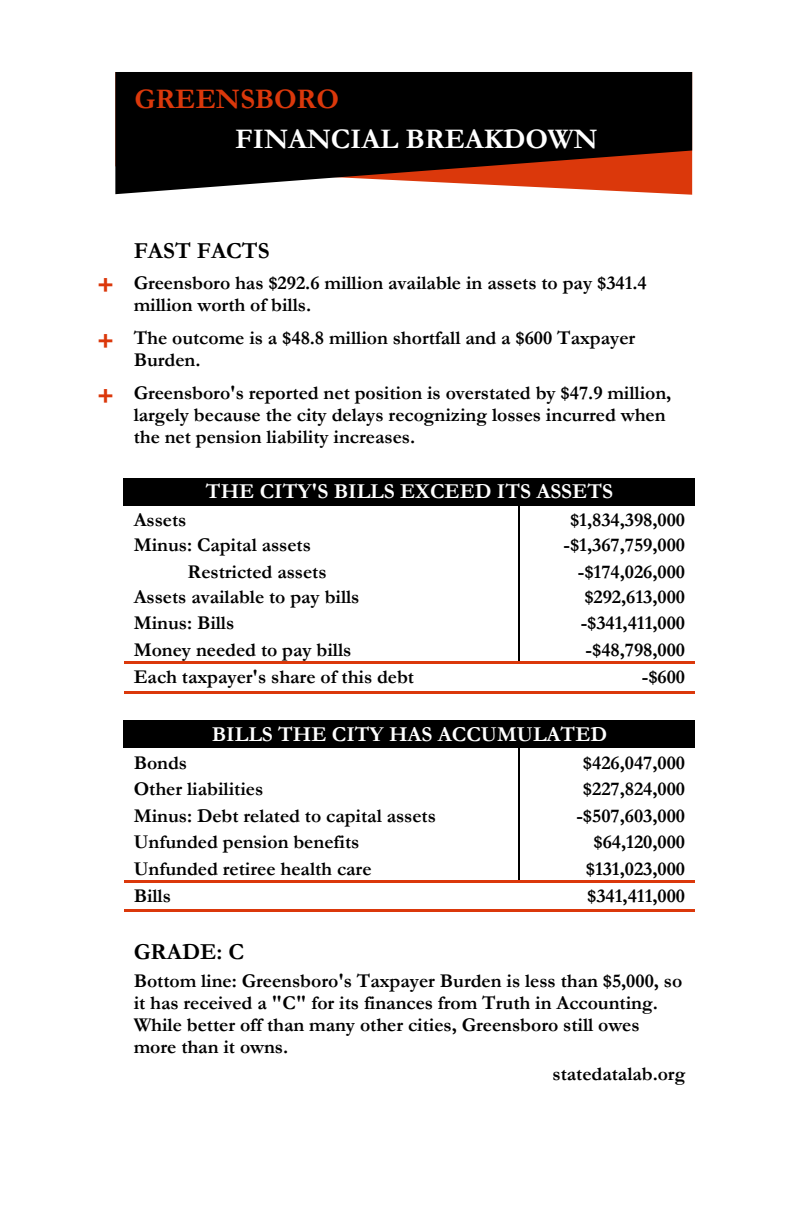
<style>
.page{position:relative;width:792px;height:1224px;background:#fff}
.page>*{position:absolute;margin:0;border:0;box-sizing:border-box;transform-origin:0 0}
.t1{font:700 28.6px/39.6px "Garamond";letter-spacing:-.005em;color:#fff}
.t2{font:700 23px "Garamond";color:#000}
.t3{font:700 21.4px "Garamond";color:#fff}
.t4{font:700 19.6px/21.8px "Garamond";color:#000}
.s1{color:#db380b}
.s2{font-family:"Cambria";font-size:28.6px;color:#db380b}
</style>
<div class="page">
<div style="left:124px;top:478px;width:571px;height:27px;background:#000"></div>
<hr style="left:124px;top:661px;width:394px;height:2px;background:#db380b">
<svg style="left:518px;top:505px;width:4px;height:158px"></svg>
<hr style="left:522px;top:661px;width:173px;height:2px;background:#db380b">
<hr style="left:124px;top:691px;width:395px;height:3px;background:#db380b">
<hr style="left:521px;top:691px;width:174px;height:3px;background:#db380b">
<div style="left:124px;top:721px;width:571px;height:27px;background:#000"></div>
<hr style="left:124px;top:880px;width:394px;height:3px;background:#db380b">
<svg style="left:518px;top:748px;width:4px;height:135px"></svg>
<hr style="left:522px;top:880px;width:173px;height:3px;background:#db380b">
<hr style="left:124px;top:909px;width:395px;height:3px;background:#db380b">
<hr style="left:521px;top:909px;width:174px;height:3px;background:#db380b">
<svg style="left:115px;top:72px;width:577px;height:122px;background:#351e17"></svg>
<div style="left:122px;top:84px;width:339px;height:47px;background:#000"></div>
<p class="t1" style="left:235px;top:79px;width:364px;text-indent:-101px"><span class="s1">GREENSBORO<br></span>FINANCIAL BREAKDOWN</p>
<p class="t2" style="left:134px;top:235px;width:138px">FAST FACTS</p>
<p class="t4" style="left:134px;top:272px;width:515px;text-indent:-37px"><span class="s2">+</span> Greensboro has $292.6 million available in assets to pay $341.4 million worth of bills.</p>
<p class="t4" style="left:134px;top:327px;width:503px;text-indent:-37px"><span class="s2">+</span> The outcome is a $48.8 million shortfall and a $600 Taxpayer<br>Burden.</p>
<p class="t4" style="left:134px;top:382px;width:539px;text-indent:-37px"><span class="s2">+</span> Greensboro's reported net position is overstated by $47.9 million, largely because the city delays recognizing losses incurred when the net pension liability increases.</p>
<p class="t3" style="left:206px;top:476px;width:409px">THE CITY'S BILLS EXCEED ITS ASSETS</p>
<p class="t4" style="left:134px;top:509px;width:54px">Assets</p>
<p class="t4" style="left:570px;top:509px;width:117px">$1,834,398,000</p>
<p class="t4" style="left:134px;top:534px;width:179px">Minus: Capital assets</p>
<p class="t4" style="left:564px;top:534px;width:123px">-$1,367,759,000</p>
<p class="t4" style="left:188px;top:561px;width:141px">Restricted assets</p>
<p class="t4" style="left:578px;top:561px;width:109px">-$174,026,000</p>
<p class="t4" style="left:134px;top:586px;width:227px">Assets available to pay bills</p>
<p class="t4" style="left:584px;top:586px;width:102px">$292,613,000</p>
<p class="t4" style="left:134px;top:612px;width:102px">Minus: Bills</p>
<p class="t4" style="left:581px;top:612px;width:106px">-$341,411,000</p>
<p class="t4" style="left:134px;top:639px;width:219px">Money needed to pay bills</p>
<p class="t4" style="left:586px;top:639px;width:101px">-$48,798,000</p>
<p class="t4" style="left:134px;top:666px;width:282px">Each taxpayer's share of this debt</p>
<p class="t4" style="left:642px;top:666px;width:45px">-$600</p>
<p class="t3" style="left:212px;top:719px;width:397px">BILLS THE CITY HAS ACCUMULATED</p>
<p class="t4" style="left:134px;top:752px;width:55px">Bonds</p>
<p class="t4" style="left:583px;top:752px;width:104px">$426,047,000</p>
<p class="t4" style="left:134px;top:778px;width:131px">Other liabilities</p>
<p class="t4" style="left:583px;top:778px;width:104px">$227,824,000</p>
<p class="t4" style="left:134px;top:805px;width:304px">Minus: Debt related to capital assets</p>
<p class="t4" style="left:576px;top:805px;width:110px">-$507,603,000</p>
<p class="t4" style="left:134px;top:831px;width:227px">Unfunded pension benefits</p>
<p class="t4" style="left:594px;top:831px;width:93px">$64,120,000</p>
<p class="t4" style="left:134px;top:858px;width:239px">Unfunded retiree health care</p>
<p class="t4" style="left:586px;top:858px;width:101px">$131,023,000</p>
<p class="t4" style="left:134px;top:885px;width:39px">Bills</p>
<p class="t4" style="left:587px;top:885px;width:99px">$341,411,000</p>
<p class="t2" style="left:134px;top:936px;width:112px">GRADE: C</p>
<p class="t4" style="left:134px;top:970px;width:550px">Bottom line: Greensboro's Taxpayer Burden is less than $5,000, so it has received a "C" for its finances from Truth in Accounting.<br>While better off than many other cities, Greensboro still owes more than it owns.</p>
<p class="t4" style="left:553px;top:1063px;width:134px">statedatalab.org</p>
</div>
